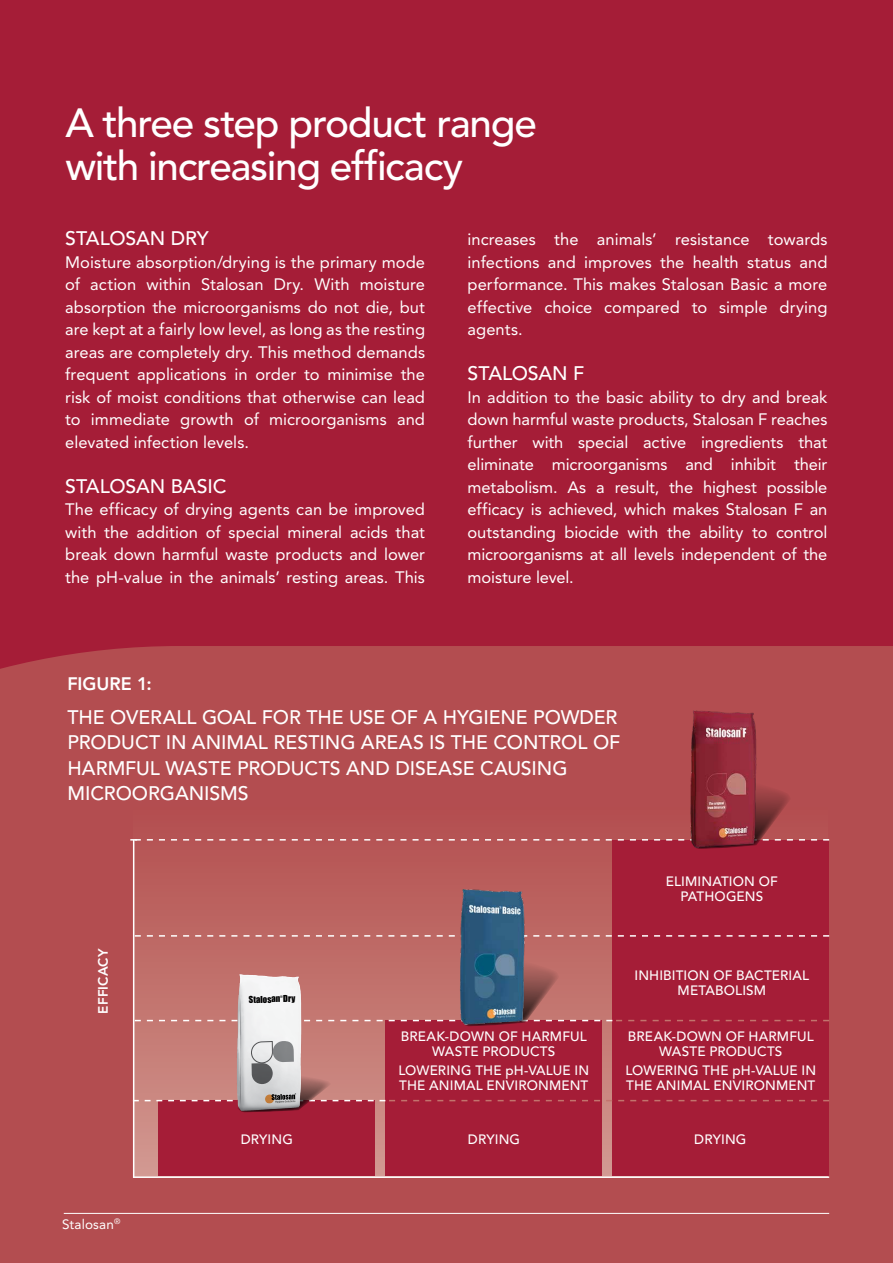
<style>
.page{position:relative;width:893px;height:1263px;background:#a51d37}
.page>*{position:absolute;margin:0;border:0;box-sizing:border-box;transform-origin:0 0}
.Stalosan_Rubrik_Nega{font:500 40.5px/43.5px "Avenir LT Std";letter-spacing:-.03em;color:#fff}
.Stalosan_Produkt_MR{font:500 19.5px/25.5px "Avenir LT Std";letter-spacing:-.005em;color:#fff}
.Stalosan_MR{font:500 19.5px "Avenir LT Std";letter-spacing:-.01em;color:#fff}
.Stalosan_Figur_Nr_Ne{font:800 18px "Avenir LT Std";color:#fff}
.Stalosan_Body_Negati{font:16.5px/22.5px "Avenir LT Std";color:#fff;text-align:justify}
.Stalosan_Figur_Body{font:500 13.5px/15px "Avenir LT Std";letter-spacing:.01em;color:#fff;text-align:center}
.t1{font:13.5px "Avenir LT Std";letter-spacing:.015em;color:#fff}
.Stalosan_Figur_Body-2{font:800 13.5px "Avenir LT Std";letter-spacing:.01em;color:#fff}
.t2{font:8.7px "Impact";color:#000}
</style>
<div class="page">
<div style="left:0;top:646px;width:893px;height:617px;background:#b34d50"></div>
<svg style="left:134px;top:849px;width:478px;height:327px;background:#bc6461"></svg>
<hr style="left:134px;top:1176px;width:695px;height:2px;background:#fff">
<hr style="left:133px;top:840px;width:1px;height:338px;background:#fff">
<div style="left:158px;top:1100px;width:217px;height:76px;background:#a51d37"></div>
<div style="left:385px;top:1020px;width:217px;height:156px;background:#a51d37"></div>
<div style="left:612px;top:840px;width:217px;height:336px;background:#a51d37"></div>
<svg style="left:135px;top:935px;width:694px;height:2px"></svg>
<img style="left:440px;top:863px;width:98px;height:95px">
<div style="left:130px;top:780px;width:699px;height:69px;background:#b44e50"></div>
<img style="left:670px;top:683px;width:99px;height:166px">
<hr style="left:64px;top:1213px;width:765px;height:1px;background:#fff">
<svg style="left:134px;top:958px;width:695px;height:154px"></svg>
<p class="Stalosan_Rubrik_Nega" style="left:65px;top:102px;width:473px">A three step product range with increasing efficacy</p>
<p class="Stalosan_MR" style="left:65px;top:227px;width:145px">STALOSAN DRY</p>
<p class="Stalosan_Body_Negati" style="left:65px;top:251px;width:361px">Moisture absorption/drying is the primary mode of action within Stalosan Dry. With moisture absorption the microorganisms do not die, but are kept at a fairly low level, as long as the resting areas are completely dry. This method demands frequent applications in order to minimise the risk of moist conditions that otherwise can lead to immediate growth of microorganisms and elevated infection levels.</p>
<p class="Stalosan_MR" style="left:65px;top:475px;width:163px">STALOSAN BASIC</p>
<p class="Stalosan_Body_Negati" style="left:65px;top:498px;width:361px">The efficacy of drying agents can be improved with the addition of special mineral acids that break down harmful waste products and lower the pH-value in the animals’ resting areas. This</p>
<p class="Stalosan_Body_Negati" style="left:468px;top:228px;width:361px">increases the animals’ resistance towards infections and improves the health status and performance. This makes Stalosan Basic a more effective choice compared to simple drying agents.</p>
<p class="Stalosan_MR" style="left:468px;top:362px;width:118px">STALOSAN F</p>
<p class="Stalosan_Body_Negati" style="left:468px;top:386px;width:361px">In addition to the basic ability to dry and break down harmful waste products, Stalosan F reaches further with special active ingredients that eliminate microorganisms and inhibit their metabolism. As a result, the highest possible efficacy is achieved, which makes Stalosan F an outstanding biocide with the ability to control microorganisms at all levels independent of the moisture level.</p>
<p class="Stalosan_Figur_Nr_Ne" style="left:68px;top:673px;width:86px">FIGURE 1:</p>
<p class="Stalosan_Produkt_MR" style="left:68px;top:704px;width:554px">THE OVERALL GOAL FOR THE USE OF A HYGIENE POWDER PRODUCT IN ANIMAL RESTING AREAS IS THE CONTROL OF HARMFUL WASTE PRODUCTS AND DISEASE CAUSING MICROORGANISMS</p>
<p class="Stalosan_Figur_Body-2" style="left:95px;top:1013px;width:67px;rotate:-90deg">EFFICACY</p>
<p class="t2" style="left:249px;top:993px;width:48px;rotate:-2deg">Stalosan Dry</p>
<p class="Stalosan_Figur_Body" style="left:666px;top:874px;width:113px">ELIMINATION OF<br>PATHOGENS</p>
<p class="Stalosan_Figur_Body" style="left:634px;top:968px;width:176px">INHIBITION OF BACTERIAL<br>METABOLISM</p>
<p class="t1" style="left:62px;top:1216px;width:60px">Stalosan<sup>®</sup></p>
<p class="Stalosan_Figur_Body" style="left:241px;top:1132px;width:54px">DRYING</p>
<p class="Stalosan_Figur_Body" style="left:401px;top:1029px;width:187px">BREAK-DOWN OF HARMFUL<br>WASTE PRODUCTS</p>
<p class="Stalosan_Figur_Body" style="left:398px;top:1063px;width:192px;text-align:left">LOWERING THE pH-VALUE IN<br>THE ANIMAL ENVIRONMENT</p>
<p class="Stalosan_Figur_Body" style="left:628px;top:1029px;width:187px">BREAK-DOWN OF HARMFUL<br>WASTE PRODUCTS</p>
<p class="Stalosan_Figur_Body" style="left:625px;top:1063px;width:192px;text-align:left">LOWERING THE pH-VALUE IN<br>THE ANIMAL ENVIRONMENT</p>
<p class="Stalosan_Figur_Body" style="left:468px;top:1132px;width:54px">DRYING</p>
<p class="Stalosan_Figur_Body" style="left:694px;top:1132px;width:54px">DRYING</p>
</div>
